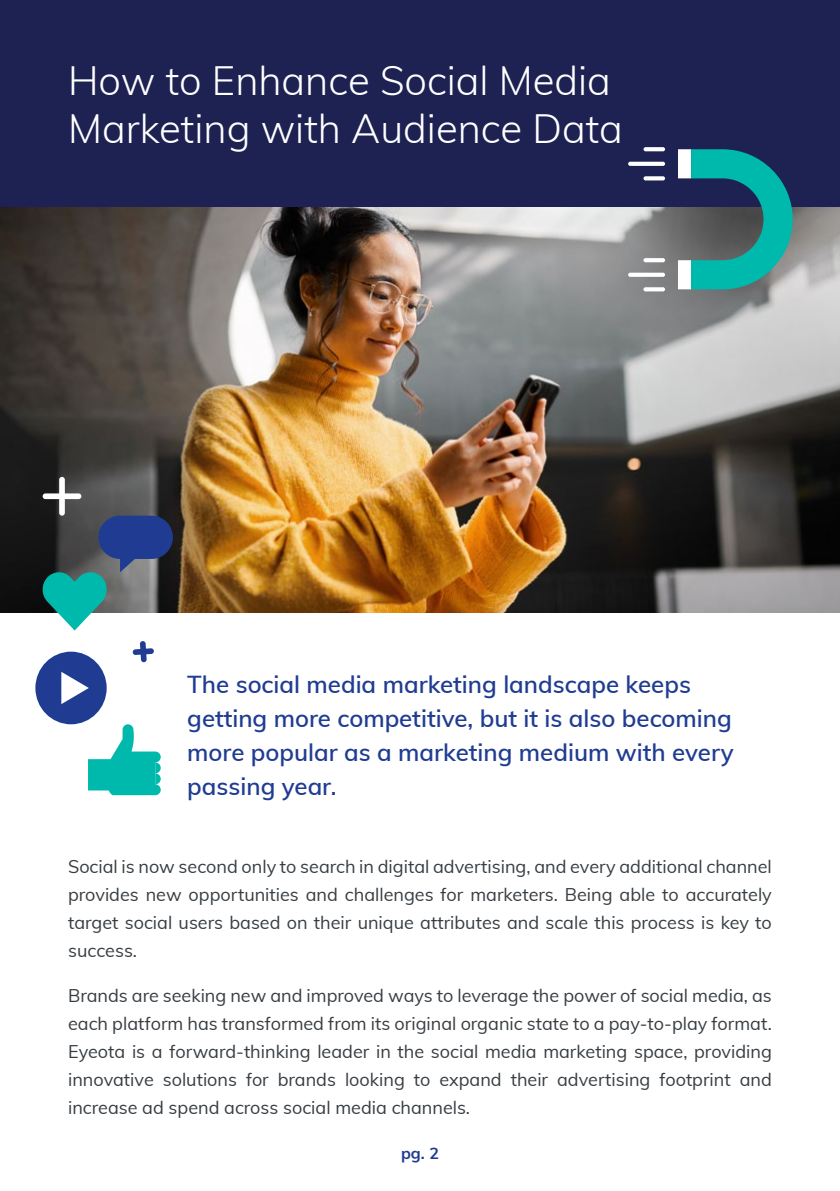
<style>
.page{position:relative;width:840px;height:1191px;background:#fff}
.page>*{position:absolute;margin:0;border:0;box-sizing:border-box;transform-origin:0 0}
.t1{font:300 40px/48px "Muli";color:#fff}
.t2{font:600 24px/34px "Muli";color:#1f3c92}
.t3{font:18px/28px "Muli";color:#373d42;text-align:justify}
.t4{font:700 16px "Muli";color:#1f3c92}
</style>
<div class="page">
<div style="left:0;top:0;width:839px;height:208px;background:#1d2252"></div>
<img style="left:0;top:208px;width:839px;height:404px">
<svg style="left:643px;top:287px;width:21px;height:4px"></svg>
<svg style="left:643px;top:258px;width:21px;height:4px"></svg>
<svg style="left:627px;top:273px;width:37px;height:4px"></svg>
<svg style="left:643px;top:176px;width:21px;height:4px"></svg>
<svg style="left:643px;top:147px;width:21px;height:4px"></svg>
<svg style="left:627px;top:162px;width:37px;height:4px"></svg>
<div style="left:677px;top:260px;width:13px;height:29px;background:#fff"></div>
<div style="left:677px;top:149px;width:13px;height:29px;background:#fff"></div>
<svg style="left:690px;top:149px;width:102px;height:140px"></svg>
<svg style="left:41px;top:515px;width:132px;height:115px;background:#4f7280"></svg>
<svg style="left:88px;top:724px;width:73px;height:71px"></svg>
<div style="left:35px;top:651px;width:72px;height:73px;background:#1f3c92;border-radius:50%"></div>
<svg style="left:61px;top:672px;width:28px;height:32px"></svg>
<div style="left:59px;top:477px;width:6px;height:38px;background:#fff;border-radius:3px"></div>
<div style="left:43px;top:493px;width:38px;height:6px;background:#fff;border-radius:3px"></div>
<svg style="left:132px;top:641px;width:22px;height:21px"></svg>
<h1 class="t1" style="left:68px;top:55px;width:556px">How to Enhance Social Media<br>Marketing with Audience Data</h1>
<h2 class="t2" style="left:187px;top:666px;width:547px">The social media marketing landscape keeps getting more competitive, but it is also becoming more popular as a marketing medium with every passing year.</h2>
<p class="t3" style="left:68px;top:852px;width:705px">Social is now second only to search in digital advertising, and every additional channel provides new opportunities and challenges for marketers. Being able to accurately target social users based on their unique attributes and scale this process is key to success.</p>
<p class="t3" style="left:68px;top:981px;width:705px">Brands are seeking new and improved ways to leverage the power of social media, as each platform has transformed from its original organic state to a pay-to-play format.<br>Eyeota is a forward-thinking leader in the social media marketing space, providing innovative solutions for brands looking to expand their advertising footprint and increase ad spend across social media channels.</p>
<p class="t4" style="left:401px;top:1141px;width:39px">pg. 2</p>
</div>
